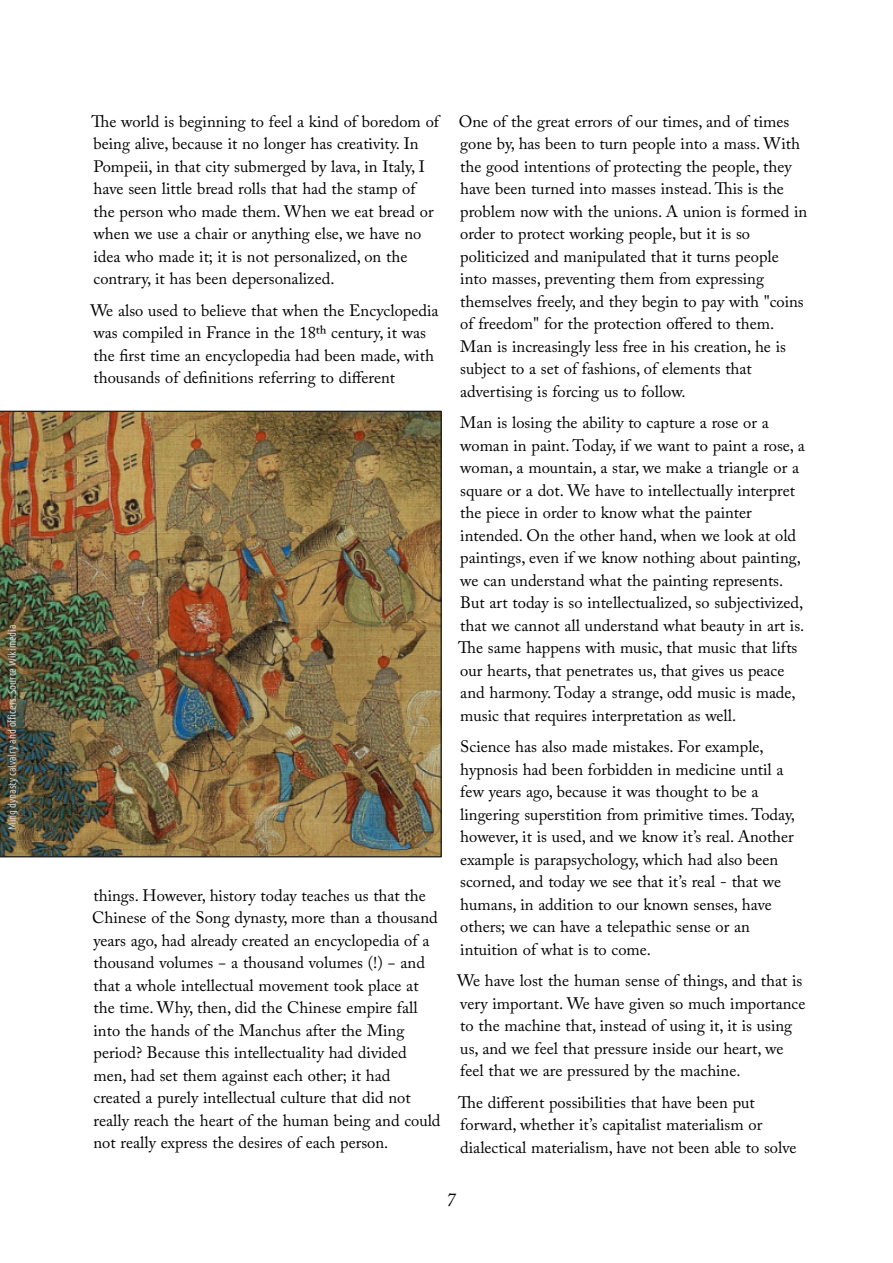
<style>
.page{position:relative;width:893px;height:1263px;background:#fff}
.page>*{position:absolute;margin:0;border:0;box-sizing:border-box;transform-origin:0 0}
.t1{font:italic 19.5px "Adobe Caslon Pro";color:#000}
.t2{font:16.5px/22.5px "Adobe Caslon Pro";color:#000}
.t3{font:10.5px "Ubuntu Condensed";color:#d0d0d0}
</style>
<div class="page">
<img style="left:0;top:411px;width:442px;height:446px">
<p class="t3" style="left:8px;top:830px;width:207px;rotate:-90deg">Ming dynasty calvalry and officers. Source Wikimedia</p>
<p class="t2" style="left:92px;top:112px;width:349px">The world is beginning to feel a kind of boredom of being alive, because it no longer has creativity. In Pompeii, in that city submerged by lava, in Italy, I have seen little bread rolls that had the stamp of<br>the person who made them. When we eat bread or when we use a chair or anything else, we have no idea who made it; it is not personalized, on the contrary, it has been depersonalized.</p>
<p class="t2" style="left:90px;top:301px;width:350px">We also used to believe that when the Encyclopedia was compiled in France in the 18th century, it was the first time an encyclopedia had been made, with thousands of definitions referring to different</p>
<p class="t2" style="left:92px;top:886px;width:350px">things. However, history today teaches us that the Chinese of the Song dynasty, more than a thousand years ago, had already created an encyclopedia of a thousand volumes − a thousand volumes (!) − and that a whole intellectual movement took place at the time. Why, then, did the Chinese empire fall into the hands of the Manchus after the Ming period? Because this intellectuality had divided men, had set them against each other; it had<br>created a purely intellectual culture that did not really reach the heart of the human being and could not really express the desires of each person.</p>
<p class="t2" style="left:459px;top:112px;width:350px">One of the great errors of our times, and of times gone by, has been to turn people into a mass. With the good intentions of protecting the people, they have been turned into masses instead. This is the problem now with the unions. A union is formed in order to protect working people, but it is so politicized and manipulated that it turns people into masses, preventing them from expressing themselves freely, and they begin to pay with "coins of freedom" for the protection offered to them.<br>Man is increasingly less free in his creation, he is subject to a set of fashions, of elements that advertising is forcing us to follow.</p>
<p class="t2" style="left:458px;top:413px;width:348px">Man is losing the ability to capture a rose or a woman in paint. Today, if we want to paint a rose, a woman, a mountain, a star, we make a triangle or a square or a dot. We have to intellectually interpret the piece in order to know what the painter intended. On the other hand, when we look at old paintings, even if we know nothing about painting, we can understand what the painting represents.<br>But art today is so intellectualized, so subjectivized, that we cannot all understand what beauty in art is.<br>The same happens with music, that music that lifts our hearts, that penetrates us, that gives us peace and harmony. Today a strange, odd music is made, music that requires interpretation as well.</p>
<p class="t2" style="left:460px;top:737px;width:336px">Science has also made mistakes. For example, hypnosis had been forbidden in medicine until a few years ago, because it was thought to be a lingering superstition from primitive times. Today, however, it is used, and we know it’s real. Another example is parapsychology, which had also been scorned, and today we see that it’s real - that we humans, in addition to our known senses, have others; we can have a telepathic sense or an intuition of what is to come.</p>
<p class="t2" style="left:457px;top:971px;width:350px">We have lost the human sense of things, and that is very important. We have given so much importance to the machine that, instead of using it, it is using us, and we feel that pressure inside our heart, we feel that we are pressured by the machine.</p>
<p class="t2" style="left:458px;top:1093px;width:340px">The different possibilities that have been put forward, whether it’s capitalist materialism or dialectical materialism, have not been able to solve</p>
<p class="t1" style="left:446px;top:1192px;width:11px">7</p>
</div>
